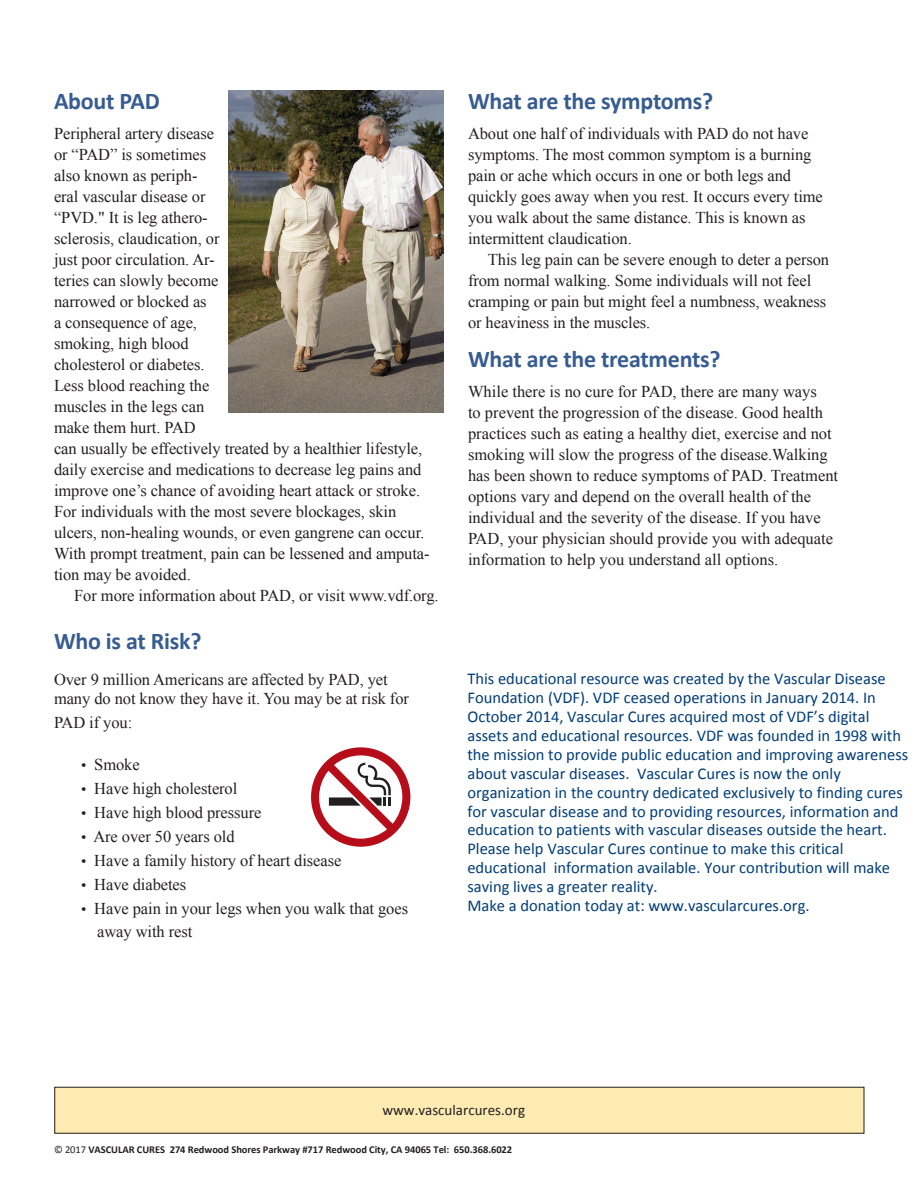
<style>
.page{position:relative;width:918px;height:1188px;background:#fff}
.page>*{position:absolute;margin:0;border:0;box-sizing:border-box;transform-origin:0 0}
.t1{font:700 24px "Calibri";letter-spacing:-.01em;color:#375c91}
.t2{font:16.5px/21px "Times New Roman";letter-spacing:-.005em;color:#231f20}
.t3{font:16.5px/18.9px "Calibri";color:#003d78}
.t4{font:15px "Calibri";color:#231f20}
.t5{font:700 10.5px "Calibri";letter-spacing:-.005em;color:#231f20}
.s1{font-style:inherit}
.s2{font-size:15px}
.s3{font-weight:400}
</style>
<div class="page">
<div style="left:55px;top:1087px;width:808px;height:46px;background:#feebb2"></div>
<div style="left:54px;top:1087px;width:810px;height:47px;border:1px solid #231f20"></div>
<div style="left:311px;top:747px;width:99px;height:100px;background:#b50e1a;border-radius:50%"></div>
<svg style="left:319px;top:755px;width:83px;height:84px"></svg>
<img style="left:229px;top:91px;width:215px;height:322px">
<p class="t1" style="left:54px;top:85px;width:107px">About PAD</p>
<p class="t2" style="left:54px;top:122px;width:377px">Peripheral artery <span class="s1">d</span>isease<br>or “PAD” is sometimes<br>also known as periph-<br>eral vascular disease or<br>“PVD.<span class="s1">"</span> It is leg athero-<br>sclerosis, claudication, or<br>just poor circulation. Ar-<br>teries can slowly become<br>narrowed or blocked as<br>a consequence of age,<br>smoking, high blood<br>cholesterol or diabetes.<br>Less blood reaching the<br>muscles in the legs can<br>make them hurt. PAD<br>can usually be effectively treated by a healthier lifestyle, daily exercise and medications to decrease leg pains and improve one’s chance of avoiding heart attack or stroke.<br>For individuals with the most severe blockages, skin ulcers, non-healing wounds, or even gangrene can occur.<br>With prompt treatment, pain can be lessened and amputa&shy;tion may be avoided.</p>
<p class="t2" style="left:74px;top:585px;width:366px">For more information about PAD, or visit www.vdf.org.</p>
<p class="t1" style="left:54px;top:625px;width:149px">Who is at Risk?</p>
<p class="t2" style="left:54px;top:668px;width:335px">Over 9 million Americans are affected by PAD, yet</p>
<p class="t2" style="left:54px;top:686px;width:357px;line-height:24px">many do not know they have it. You may be at risk for<br>PAD if you:</p>
<p class="t2" style="left:81px;top:754px;width:60px"><span class="s2">•</span> Smoke</p>
<p class="t2" style="left:81px;top:778px;width:158px"><span class="s2">•</span> Have high cholesterol</p>
<p class="t2" style="left:81px;top:802px;width:182px"><span class="s2">•</span> Have high blood pressure</p>
<p class="t2" style="left:81px;top:826px;width:155px"><span class="s2">•</span> Are over 50 years old</p>
<p class="t2" style="left:81px;top:850px;width:262px"><span class="s2">•</span> Have a family history of heart disease</p>
<p class="t2" style="left:81px;top:874px;width:107px"><span class="s2">•</span> Have diabetes</p>
<p class="t2" style="left:81px;top:898px;width:329px"><span class="s2">•</span> Have pain in your legs when you walk that goes</p>
<p class="t2" style="left:97px;top:920px;width:97px">away with rest</p>
<p class="t1" style="left:468px;top:85px;width:247px">What are the symptoms?</p>
<p class="t2" style="left:468px;top:122px;width:342px">About one half of individuals with PAD do not have</p>
<p class="t2" style="left:468px;top:143px;width:345px">symptoms. The most common symptom is a burning</p>
<p class="t2" style="left:468px;top:164px;width:325px">pain or ache which occurs in one or both legs and</p>
<p class="t2" style="left:468px;top:185px;width:356px">quickly goes away when you rest. It occurs every time</p>
<p class="t2" style="left:468px;top:206px;width:339px">you walk about the same distance. This is known as</p>
<p class="t2" style="left:468px;top:227px;width:165px">intermittent claudication.</p>
<p class="t2" style="left:468px;top:248px;width:363px;text-indent:20px">This leg pain can be severe enough to deter a person from normal walking. Some individuals will not feel cramping or pain but might feel a numbness, weakness</p>
<p class="t2" style="left:468px;top:311px;width:184px">or heaviness in the muscles.</p>
<p class="t1" style="left:468px;top:343px;width:254px">What are the treatments?</p>
<p class="t2" style="left:468px;top:380px;width:350px">While there is no cure for PAD, there are many ways</p>
<p class="t2" style="left:468px;top:401px;width:357px">to prevent the progression of the disease. Good health</p>
<p class="t2" style="left:468px;top:422px;width:365px">practices such as eating a healthy diet, exercise and not smoking will slow the progress of the disease.Walking</p>
<p class="t2" style="left:468px;top:464px;width:372px">has been shown to reduce symptoms of PAD. Treatment options vary and depend on the overall health of the</p>
<p class="t2" style="left:468px;top:506px;width:367px">individual and the severity of the disease. If you have<br>PAD, your physician should provide you with adequate information to help you understand all options.</p>
<p class="t3" style="left:467px;top:668px;width:442px">This educational resource was created by the Vascular Disease Foundation (VDF). VDF ceased operations in January 2014. In October 2014, Vascular Cures acquired most of VDF’s digital assets and educational resources. VDF was founded in 1998 with the mission to provide public education and improving awareness about vascular diseases. Vascular Cures is now the only organization in the country dedicated exclusively to finding cures for vascular disease and to providing resources, information and education to patients with vascular diseases outside the heart.<br>Please help Vascular Cures continue to make this critical educational information available. Your contribution will make saving lives a greater reality.<br>Make a donation today at: www.vascularcures.org.</p>
<p class="t4" style="left:382px;top:1100px;width:144px">www.vascularcures.org</p>
<p class="t5" style="left:54px;top:1143px;width:460px"><span class="s3">© 2017</span> <span class="s1">VASCULAR CURES</span> 274 Redwood Shores Parkway #717 Redwood City, CA 94065 <span class="s1">Tel: 650.368.6022</span></p>
</div>
